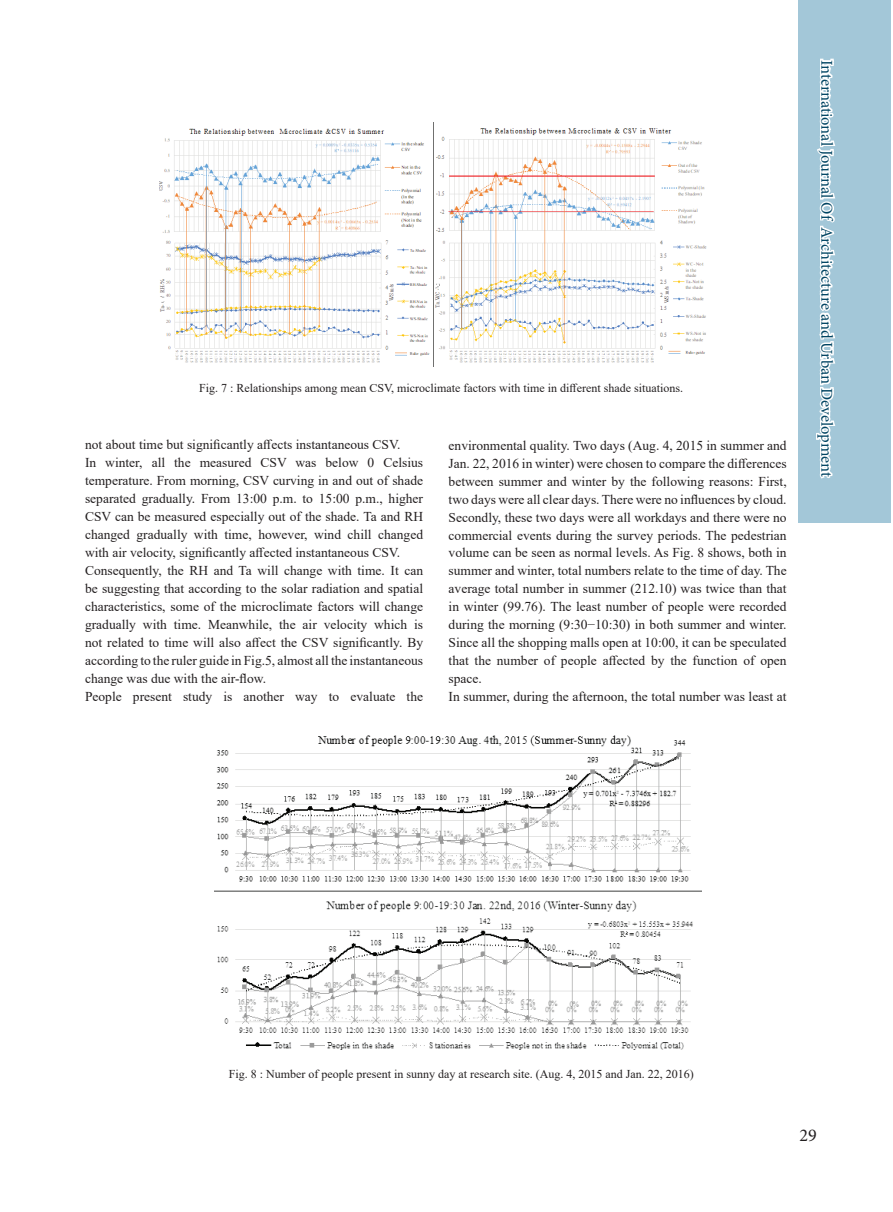
<style>
.page{position:relative;width:893px;height:1212px;background:#fff}
.page>*{position:absolute;margin:0;border:0;box-sizing:border-box;transform-origin:0 0}
.t1{font:18px "Minion Pro";color:#231f20}
.t2{font:16.5px "Minion Pro";letter-spacing:-.005em;color:#004462}
.t3{font:13.5px/18px "Times New Roman";color:#231f20}
.t4{font:12px "Times New Roman";color:#231f20}
</style>
<div class="page">
<div style="left:798px;top:0;width:92px;height:522px;background:#a3c7d8"></div>
<svg style="left:816px;top:58px;width:20px;height:421px"></svg>
<img style="left:160px;top:123px;width:547px;height:243px">
<img style="left:214px;top:735px;width:488px;height:315px">
<p class="t4" style="left:199px;top:380px;width:486px">Fig. 7 : Relationships among mean CSV, microclimate factors with time in different shade situations.</p>
<p class="t3" style="left:85px;top:435px;width:340px">not about time but significantly affects ins tantaneous CSV.<br>In winter, all the measured CSV was below 0 Celsius temperature. From morning, CSV curving in and out of shade separated gradually. From 13:00 p.m. to 15:00 p.m., higher CSV can be measured especially out of the shade. Ta and RH changed gradually with time, however, wind chill changed with air velocity, significantly affected ins tantaneous CSV.<br>Consequently, the RH and Ta will change with time. It can be sugges ting that according to the solar radiation and spatial characteris tics, some of the microclimate factors will change gradually with time. Meanwhile, the air velocity which is not related to time will also affect the CSV significantly. By according to the ruler guide in Fig.5, almos t all the ins tantaneous change was due with the air-flow.<br>People present s tudy is another way to evaluate the</p>
<p class="t3" style="left:449px;top:435px;width:340px">environmental quality. Two days (Aug. 4, 2015 in summer and Jan. 22, 2016 in winter) were chosen to compare the differences between summer and winter by the following reasons: Firs t, two days were all clear days. There were no influences by cloud.<br>Secondly, these two days were all workdays and there were no commercial events during the survey periods. The pedes trian volume can be seen as normal levels. As Fig. 8 shows, both in summer and winter, total numbers relate to the time of day. The average total number in summer (212.10) was twice than that in winter (99.76). The leas t number of people were recorded during the morning (9:30−10:30) in both summer and winter.<br>Since all the shopping malls open at 10:00, it can be speculated that the number of people affected by the function of open space.<br>In summer, during the afternoon, the total number was leas t at</p>
<p class="t2" style="left:838px;top:60px;width:419px;rotate:90deg">International Journal Of Architecture and Urban Development</p>
<p class="t4" style="left:229px;top:1065px;width:466px">Fig. 8 : Number of people present in sunny day at research site. (Aug. 4, 2015 and Jan. 22, 2016)</p>
<h1 class="t1" style="left:800px;top:1123px;width:19px">29</h1>
</div>
